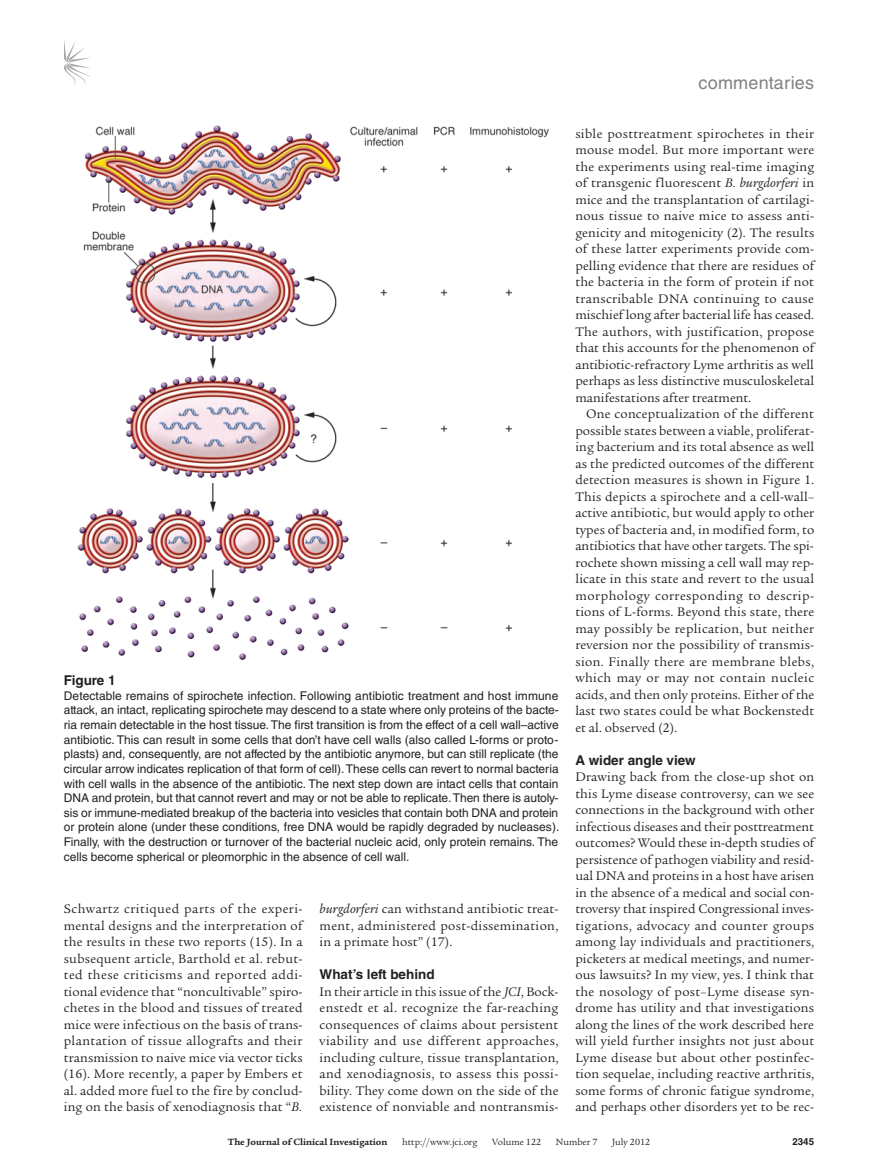
<style>
.page{position:relative;width:878px;height:1175px;background:#fff}
.page>*{position:absolute;margin:0;border:0;box-sizing:border-box;transform-origin:0 0}
.t1{font:18px "Helvetica LT Std";letter-spacing:.01em;color:#808285}
.t2{font:13.5px/16.5px "Legacy Serif Std";letter-spacing:.01em;color:#231f20;text-align:justify}
.t3{font:700 13.5px "Helvetica LT Std";color:#231f20}
.t4{font:12px/14.7px "Helvetica LT Std";color:#231f20;text-align:justify}
.t5{font:9.75px "Legacy Serif Std";color:#231f20}
.t6{font:700 9.75px "Legacy Serif Std";color:#231f20}
.t7{font:700 9.75px "Helvetica LT Std";color:#231f20}
.s1{font-style:italic}
</style>
<div class="page">
<svg style="left:64px;top:40px;width:27px;height:45px"></svg>
<img style="left:77px;top:125px;width:472px;height:535px">
<p class="t3" style="left:64px;top:672px;width:53px">Figure 1</p>
<p class="t4" style="left:64px;top:688px;width:497px">Detectable remains of spirochete infection. Following antibiotic treatment and host immune attack, an intact, replicating spirochete may descend to a state where only proteins of the bacte&shy;ria remain detectable in the host tissue. The first transition is from the effect of a cell wall–active antibiotic. This can result in some cells that don’t have cell walls (also called L-forms or proto&shy;plasts) and, consequently, are not affected by the antibiotic anymore, but can still replicate (the circular arrow indicates replication of that form of cell). These cells can revert to normal bacteria with cell walls in the absence of the antibiotic. The next step down are intact cells that contain DNA and protein, but that cannot revert and may or not be able to replicate. Then there is autoly&shy;sis or immune-mediated breakup of the bacteria into vesicles that contain both DNA and protein or protein alone (under these conditions, free DNA would be rapidly degraded by nucleases).<br>Finally, with the destruction or turnover of the bacterial nucleic acid, only protein remains. The cells become spherical or pleomorphic in the absence of cell wall.</p>
<p class="t2" style="left:64px;top:901px;width:240px">Schwartz critiqued parts of the experi&shy;mental designs and the interpretation of the results in these two reports (15). In a subsequent article, Barthold et al. rebut&shy;ted these criticisms and reported addi&shy;tional evidence that “noncultivable” spiro&shy;chetes in the blood and tissues of treated mice were infectious on the basis of trans&shy;plantation of tissue allografts and their transmission to naive mice via vector ticks (16). More recently, a paper by Embers et al. added more fuel to the fire by conclud&shy;ing on the basis of xenodiagnosis that “<span class="s1">B.</span></p>
<p class="t2" style="left:319px;top:901px;width:240px"><span class="s1">burgdorferi</span> can withstand antibiotic treat&shy;ment, administered post-dissemination, in a primate host” (17).</p>
<p class="t3" style="left:319px;top:966px;width:117px">What’s left behind</p>
<p class="t2" style="left:319px;top:983px;width:240px">In their article in this issue of the <span class="s1">JCI</span>, Bock&shy;enstedt et al. recognize the far-reaching consequences of claims about persistent viability and use different approaches, including culture, tissue transplantation, and xenodiagnosis, to assess this possi&shy;bility. They come down on the side of the existence of nonviable and nontransmis-</p>
<h1 class="t1" style="left:698px;top:73px;width:117px">commentaries</h1>
<p class="t2" style="left:575px;top:125px;width:240px">sible posttreatment spirochetes in their mouse model. But more important were the experiments using real-time imaging of transgenic fluorescent <span class="s1">B. burgdorferi</span> in mice and the transplantation of cartilagi&shy;nous tissue to naive mice to assess anti&shy;genicity and mitogenicity (2). The results of these latter experiments provide com&shy;pelling evidence that there are residues of the bacteria in the form of protein if not transcribable DNA continuing to cause mischief long after bacterial life has ceased.<br>The authors, with justification, propose that this accounts for the phenomenon of antibiotic-refractory Lyme arthritis as well perhaps as less distinctive musculoskeletal manifestations after treatment.</p>
<p class="t2" style="left:575px;top:406px;width:240px;text-indent:11px">One conceptualization of the different possible states between a viable, proliferat&shy;ing bacterium and its total absence as well as the predicted outcomes of the different detection measures is shown in Figure 1.<br>This depicts a spirochete and a cell-wall– active antibiotic, but would apply to other types of bacteria and, in modified form, to antibiotics that have other targets. The spi&shy;rochete shown missing a cell wall may rep&shy;licate in this state and revert to the usual morphology corresponding to descrip&shy;tions of L-forms. Beyond this state, there may possibly be replication, but neither reversion nor the possibility of transmis&shy;sion. Finally there are membrane blebs, which may or may not contain nucleic acids, and then only proteins. Either of the last two states could be what Bockenstedt et al. observed (2).</p>
<p class="t3" style="left:575px;top:752px;width:122px">A wider angle view</p>
<p class="t2" style="left:575px;top:769px;width:240px">Drawing back from the close-up shot on this Lyme disease controversy, can we see connections in the background with other infectious diseases and their posttreatment outcomes? Would these in-depth studies of persistence of pathogen viability and resid&shy;ual DNA and proteins in a host have arisen in the absence of a medical and social con&shy;troversy that inspired Congressional inves&shy;tigations, advocacy and counter groups among lay individuals and practitioners, picketers at medical meetings, and numer&shy;ous lawsuits? In my view, yes. I think that the nosology of post–Lyme disease syn&shy;drome has utility and that investigations along the lines of the work described here will yield further insights not just about Lyme disease but about other postinfec&shy;tion sequelae, including reactive arthritis, some forms of chronic fatigue syndrome, and perhaps other disorders yet to be rec-</p>
<p class="t6" style="left:228px;top:1135px;width:161px">The Journal of Clinical Investigation</p>
<p class="t5" style="left:402px;top:1136px;width:77px">http://www.jci.org</p>
<p class="t5" style="left:492px;top:1136px;width:50px">Volume 122</p>
<p class="t5" style="left:556px;top:1136px;width:43px">Number 7</p>
<p class="t5" style="left:612px;top:1136px;width:40px">July 2012</p>
<p class="t7" style="left:792px;top:1135px;width:23px">2345</p>
</div>
